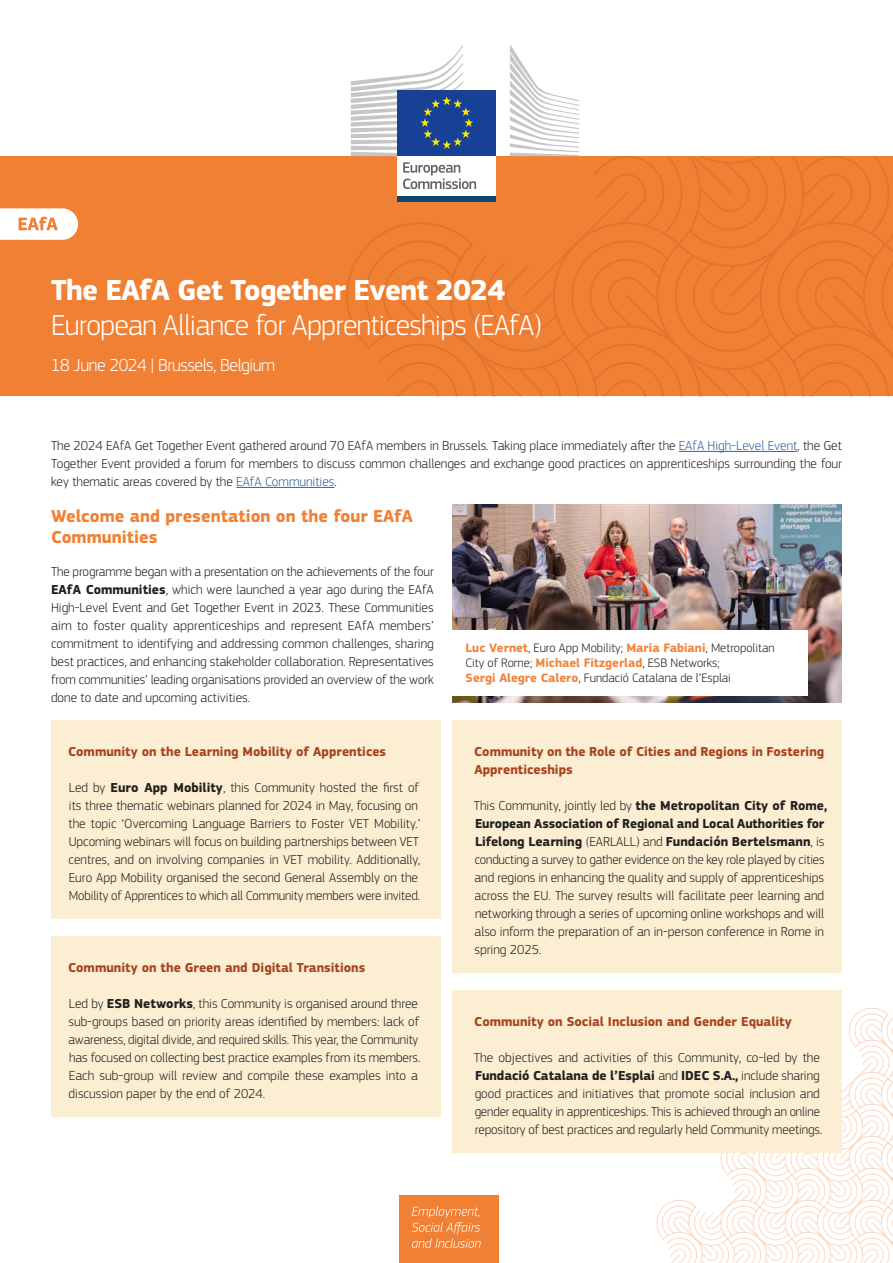
<style>
.page{position:relative;width:893px;height:1263px;background:#fff}
.page>*{position:absolute;margin:0;border:0;box-sizing:border-box;transform-origin:0 0}
.t1{font:300 30px/34.5px "EC Square Sans Pro";letter-spacing:-.025em;color:#fff}
.t2{font:700 18px/21px "EC Square Sans Pro";color:#f08134}
.t3{font:300 18px "EC Square Sans Pro";letter-spacing:-.025em;color:#fff}
.Body_Copy{font:300 13.5px/18px "EC Square Sans Pro";color:#212121}
.Body_Copy-2{font:700 13.5px/18px "EC Square Sans Pro";color:#a74420}
.t4{font:300 12.75px/15px "EC Square Sans Pro";color:#212121}
.s1{font-weight:700}
.s2{color:#31609f}
.s3{font-weight:700;color:#f1863c}
</style>
<div class="page">
<svg style="left:657px;top:1008px;width:236px;height:255px"></svg>
<hr style="left:679px;top:451px;width:118px;height:1px;background:#31609f">
<hr style="left:236px;top:487px;width:98px;height:1px;background:#31609f">
<div style="left:51px;top:720px;width:389px;height:198px;background:#fceed3"></div>
<div style="left:453px;top:720px;width:389px;height:252px;background:#fceed3"></div>
<div style="left:453px;top:990px;width:389px;height:162px;background:#fceed3"></div>
<div style="left:51px;top:936px;width:389px;height:180px;background:#fceed3"></div>
<div style="left:0;top:156px;width:893px;height:240px;background:#f08134"></div>
<svg style="left:346px;top:156px;width:547px;height:240px"></svg>
<div style="left:400px;top:1195px;width:99px;height:68px;background:#f08134"></div>
<svg style="left:412px;top:1206px;width:69px;height:42px"></svg>
<div style="left:397px;top:154px;width:99px;height:44px;background:#fff"></div>
<div style="left:397px;top:90px;width:99px;height:66px;background:#164194"></div>
<svg style="left:351px;top:45px;width:122px;height:111px"></svg>
<div style="left:397px;top:197px;width:99px;height:5px;background:#0c4771"></div>
<svg style="left:510px;top:44px;width:69px;height:112px"></svg>
<svg style="left:403px;top:162px;width:73px;height:27px"></svg>
<svg style="left:0;top:208px;width:78px;height:32px;background:#fce9db"></svg>
<img style="left:453px;top:504px;width:388px;height:198px">
<div style="left:445px;top:630px;width:363px;height:65px;background:#fff"></div>
<p class="t1" style="left:51px;top:273px;width:492px"><span class="s1">The EAfA Get Together Event 2024<br></span>European Alliance for Apprenticeships (EAfA)</p>
<p class="t3" style="left:51px;top:354px;width:226px">18 June 2024 | Brussels, Belgium</p>
<p class="Body_Copy" style="left:51px;top:436px;width:792px;text-align:justify">The 2024 EAfA Get Together Event gathered around 70 EAfA members in Brussels. Taking place immediately after the <span class="s2">EAfA High-Level Event</span>, the Get Together Event provided a forum for members to discuss common challenges and exchange good practices on apprenticeships surrounding the four key thematic areas covered by the <span class="s2">EAfA Communities</span>.</p>
<h2 class="t2" style="left:51px;top:506px;width:364px">Welcome and presentation on the four EAfA<br>Communities</h2>
<h2 class="Body_Copy" style="left:51px;top:562px;width:384px;text-align:justify">The programme began with a presentation on the achievements of the four <span class="s1">EAfA Communities</span>, which were launched a year ago during the EAfA High-Level Event and Get Together Event in 2023. These Communities aim to foster quality apprenticeships and represent EAfA members’ commitment to identifying and addressing common challenges, sharing best practices, and enhancing stakeholder collaboration. Representatives from communities’ leading organisations provided an overview of the work done to date and upcoming activities.</h2>
<p class="t4" style="left:466px;top:640px;width:310px"><span class="s3">Luc Vernet</span>, Euro App Mobility; <span class="s3">Maria Fabiani</span>, Metropolitan<br>City of Rome; <span class="s3">Michael Fitzgerlad</span>, ESB Networks;<br><span class="s3">Sergi Alegre Calero</span>, Fundació Catalana de l’Esplai</p>
<p class="Body_Copy-2" style="left:68px;top:743px;width:319px">Community on the Learning Mobility of Apprentices</p>
<p class="Body_Copy" style="left:69px;top:778px;width:353px">Led by <span class="s1">Euro App Mobility</span>, this Community hosted the first of its three thematic webinars planned for 2024 in May, focusing on the topic ‘Overcoming Language Barriers to Foster VET Mobility.’ Upcoming webinars will focus on building partnerships between VET centres, and on involving companies in VET mobility. Additionally, Euro App Mobility organised the second General Assembly on the Mobility of Apprentices to which all Community members were invited.</p>
<p class="Body_Copy-2" style="left:68px;top:959px;width:299px">Community on the Green and Digital Transitions</p>
<p class="Body_Copy" style="left:68px;top:994px;width:354px">Led by <span class="s1">ESB Networks</span>, this Community is organised around three sub-groups based on priority areas identified by members: lack of awareness, digital divide, and required skills. This year, the Community has focused on collecting best practice examples from its members.<br>Each sub-group will review and compile these examples into a discussion paper by the end of 2024.</p>
<p class="Body_Copy-2" style="left:474px;top:743px;width:351px">Community on the Role of Cities and Regions in Fostering<br>Apprenticeships</p>
<p class="Body_Copy" style="left:474px;top:796px;width:355px">This Community, jointly led by <span class="s1">the Metropolitan City of Rome, European Association of Regional and Local Authorities for Lifelong Learning</span> (EARLALL) and <span class="s1">Fundación Bertelsmann</span>, is conducting a survey to gather evidence on the key role played by cities and regions in enhancing the quality and supply of apprenticeships across the EU. The survey results will facilitate peer learning and networking through a series of upcoming online workshops and will also inform the preparation of an in-person conference in Rome in spring 2025.</p>
<p class="Body_Copy-2" style="left:474px;top:1013px;width:319px">Community on Social Inclusion and Gender Equality</p>
<p class="Body_Copy" style="left:474px;top:1048px;width:350px">The objectives and activities of this Community, co-led by the <span class="s1">Fundació Catalana de l’Esplai</span> and <span class="s1">IDEC S.A.,</span> include sharing good practices and initiatives that promote social inclusion and gender equality in apprenticeships. This is achieved through an online repository of best practices and regularly held Community meetings.</p>
</div>
